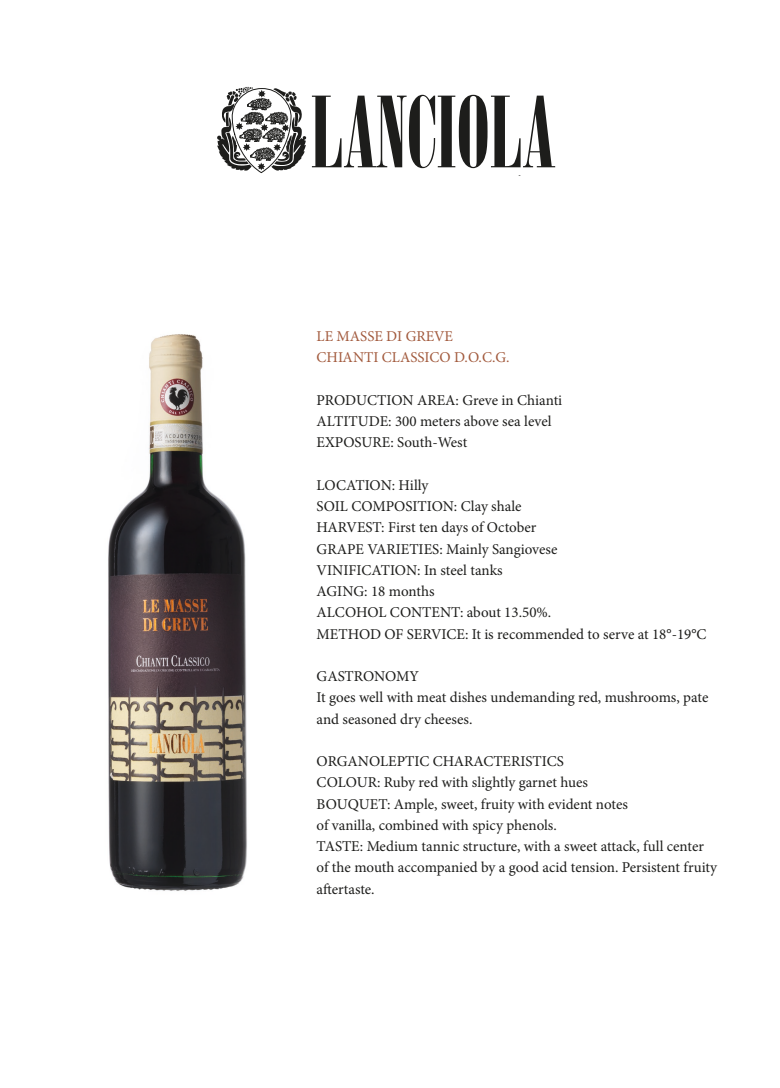
<style>
.page{position:relative;width:780px;height:1088px;background:#fff}
.page>*{position:absolute;margin:0;border:0;box-sizing:border-box;transform-origin:0 0}
.t1{font:107.5px "Arsis D";color:#1d1d1b;scale:1.09 1}
.t2{font:15px/21.2px "Minion Pro";color:#1d1d1b}
.t3{font:15px "Minion Pro";color:#a25a3d}
</style>
<div class="page">
<svg style="left:217px;top:87px;width:89px;height:86px"></svg>
<img style="left:108px;top:334px;width:139px;height:557px">
<p class="t1" style="left:311px;top:77px;width:225px">LANCIOLA</p>
<p class="t3" style="left:316px;top:326px;width:138px">LE MASSE DI GREVE</p>
<p class="t3" style="left:316px;top:347px;width:194px">CHIANTI CLASSICO D.O.C.G.</p>
<p class="t2" style="left:316px;top:389px;width:247px">PRODUCTION AREA: Greve in Chianti</p>
<p class="t2" style="left:316px;top:411px;width:236px">ALTITUDE: 300 meters above sea level</p>
<p class="t2" style="left:316px;top:432px;width:152px">EXPOSURE: South-West</p>
<p class="t2" style="left:316px;top:474px;width:113px">LOCATION: Hilly</p>
<p class="t2" style="left:316px;top:496px;width:206px">SOIL COMPOSITION: Clay shale</p>
<p class="t2" style="left:316px;top:517px;width:221px">HARVEST: First ten days of October</p>
<p class="t2" style="left:316px;top:538px;width:242px">GRAPE VARIETIES: Mainly Sangiovese</p>
<p class="t2" style="left:316px;top:559px;width:188px">VINIFICATION: In steel tanks</p>
<p class="t2" style="left:316px;top:581px;width:119px">AGING: 18 months</p>
<p class="t2" style="left:316px;top:602px;width:236px">ALCOHOL CONTENT: about 13.50%.</p>
<p class="t2" style="left:316px;top:623px;width:391px">METHOD OF SERVICE: It is recommended to serve at 18°-19°C</p>
<p class="t2" style="left:316px;top:666px;width:104px">GASTRONOMY</p>
<p class="t2" style="left:316px;top:687px;width:393px">It goes well with meat dishes undemanding red, mushrooms, pate and seasoned dry cheeses.</p>
<p class="t2" style="left:316px;top:751px;width:249px">ORGANOLEPTIC CHARACTERISTICS</p>
<p class="t2" style="left:316px;top:772px;width:273px">COLOUR: Ruby red with slightly garnet hues</p>
<p class="t2" style="left:316px;top:793px;width:313px">BOUQUET: Ample, sweet, fruity with evident notes</p>
<p class="t2" style="left:316px;top:814px;width:242px">of vanilla, combined with spicy phenols.</p>
<p class="t2" style="left:316px;top:836px;width:402px">TASTE: Medium tannic structure, with a sweet attack, full center of the mouth accompanied by a good acid tension. Persistent fruity aftertaste.</p>
</div>
